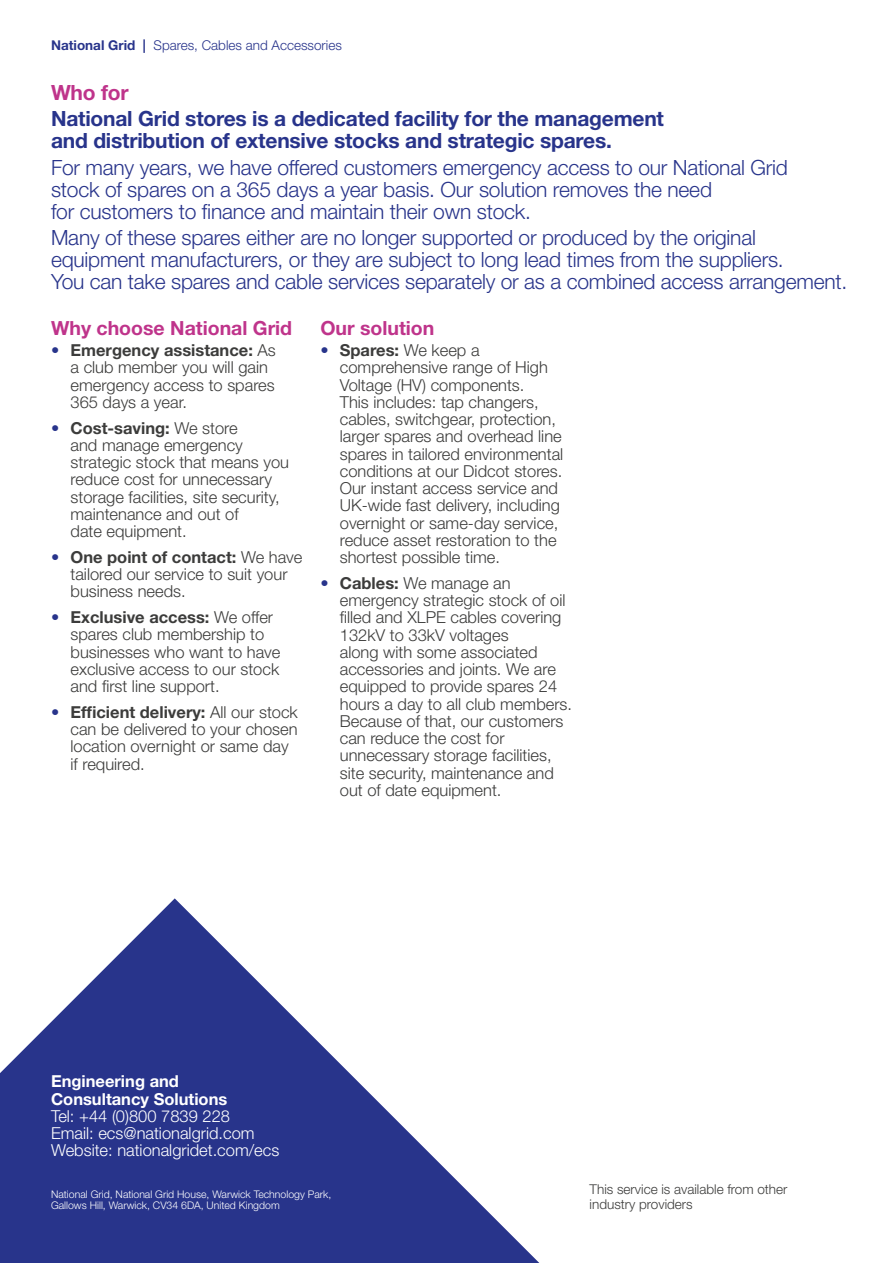
<style>
.page{position:relative;width:893px;height:1263px;background:#fff}
.page>*{position:absolute;margin:0;border:0;box-sizing:border-box;transform-origin:0 0}
.t1{font:300 21px/22px "Helvetica Neue LT Std";letter-spacing:-.01em;color:#28348b}
.t2{font:700 21px/22px "Helvetica Neue LT Std";letter-spacing:-.01em;color:#28348b}
.t3{font:700 21px "Helvetica Neue LT Std";letter-spacing:-.01em;color:#bf348b}
.t4{font:700 19.5px "Helvetica Neue";color:#bf348b}
.t5{font:300 16.5px/17.2px "Helvetica Neue LT Std";color:#3c3c3b}
.t6{font:300 16.5px/17.2px "Helvetica Neue LT Std";color:#fff}
.t7{font:700 16.5px/17.2px "Helvetica Neue LT Std";color:#fff}
.t8{font:300 13.5px/15.8px "Helvetica Neue LT Std";color:#3c3c3b}
.t9{font:300 13.5px "Helvetica Neue LT Std";color:#28348b}
.t10{font:300 10.5px/10.9px "Helvetica Neue LT Std";color:#fff}
.s1{font-weight:700}
.s2{color:#28348b}
</style>
<div class="page">
<svg style="left:0;top:898px;width:539px;height:365px;fill:#28348b"></svg>
<p class="t9" style="left:51px;top:37px;width:292px"><span class="s1">National Grid |</span> Spares, Cables and Accessories</p>
<p class="t3" style="left:51px;top:80px;width:79px">Who for</p>
<p class="t2" style="left:51px;top:107px;width:614px">National Grid stores is a dedicated facility for the management and distribution of extensive stocks and strategic spares.</p>
<p class="t1" style="left:51px;top:156px;width:738px">For many years, we have offered customers emergency access to our National Grid stock of spares on a 365 days a year basis. Our solution removes the need<br>for customers to finance and maintain their own stock.</p>
<p class="t1" style="left:51px;top:226px;width:798px">Many of these spares either are no longer supported or produced by the original equipment manufacturers, or they are subject to long lead times from the suppliers.<br>You can take spares and cable services separately or as a combined access arrangement.</p>
<p class="t4" style="left:51px;top:316px;width:243px">Why choose National Grid</p>
<p class="t5" style="left:71px;top:341px;width:207px;text-indent:-20px"><span class="s2">•</span> <span class="s1">Emergency assistance:</span> As a club member you will gain emergency access to spares<br>365 days a year.</p>
<p class="t5" style="left:71px;top:419px;width:220px;text-indent:-20px"><span class="s2">•</span> <span class="s1">Cost-saving:</span> We store<br>and manage emergency strategic stock that means you reduce cost for unnecessary storage facilities, site security, maintenance and out of<br>date equipment.</p>
<p class="t5" style="left:71px;top:548px;width:233px;text-indent:-20px"><span class="s2">•</span> <span class="s1">One point of contact:</span> We have tailored our service to suit your business needs.</p>
<p class="t5" style="left:71px;top:608px;width:211px;text-indent:-20px"><span class="s2">•</span> <span class="s1">Exclusive access:</span> We offer spares club membership to businesses who want to have exclusive access to our stock and first line support.</p>
<p class="t5" style="left:71px;top:703px;width:229px;text-indent:-20px"><span class="s2">•</span> <span class="s1">Efficient delivery:</span> All our stock can be delivered to your chosen location overnight or same day if required.</p>
<p class="t4" style="left:320px;top:316px;width:116px">Our solution</p>
<p class="t5" style="left:340px;top:341px;width:225px;text-indent:-20px"><span class="s2">•</span> <span class="s1">Spares:</span> We keep a comprehensive range of High<br>Voltage (HV) components.<br>This includes: tap changers, cables, switchgear, protection, larger spares and overhead line spares in tailored environmental conditions at our Didcot stores.<br>Our instant access service and<br>UK-wide fast delivery, including overnight or same-day service, reduce asset restoration to the shortest possible time.</p>
<p class="t5" style="left:340px;top:574px;width:234px;text-indent:-20px"><span class="s2">•</span> <span class="s1">Cables:</span> We manage an emergency strategic stock of oil filled and XLPE cables covering<br>132kV to 33kV voltages<br>along with some associated accessories and joints. We are equipped to provide spares 24 hours a day to all club members.<br>Because of that, our customers can reduce the cost for unnecessary storage facilities, site security, maintenance and out of date equipment.</p>
<p class="t7" style="left:51px;top:1072px;width:178px">Engineering and<br>Consultancy Solutions</p>
<p class="t6" style="left:51px;top:1107px;width:230px">Tel: +44 (0)800 7839 228<br>Email: ecs@nationalgrid.com<br>Website: nationalgridet.com/ecs</p>
<p class="t10" style="left:51px;top:1188px;width:282px">National Grid, National Grid House, Warwick Technology Park,<br>Gallows Hill, Warwick, CV34 6DA, United Kingdom</p>
<p class="t8" style="left:590px;top:1181px;width:199px">This service is available from other industry providers</p>
</div>
